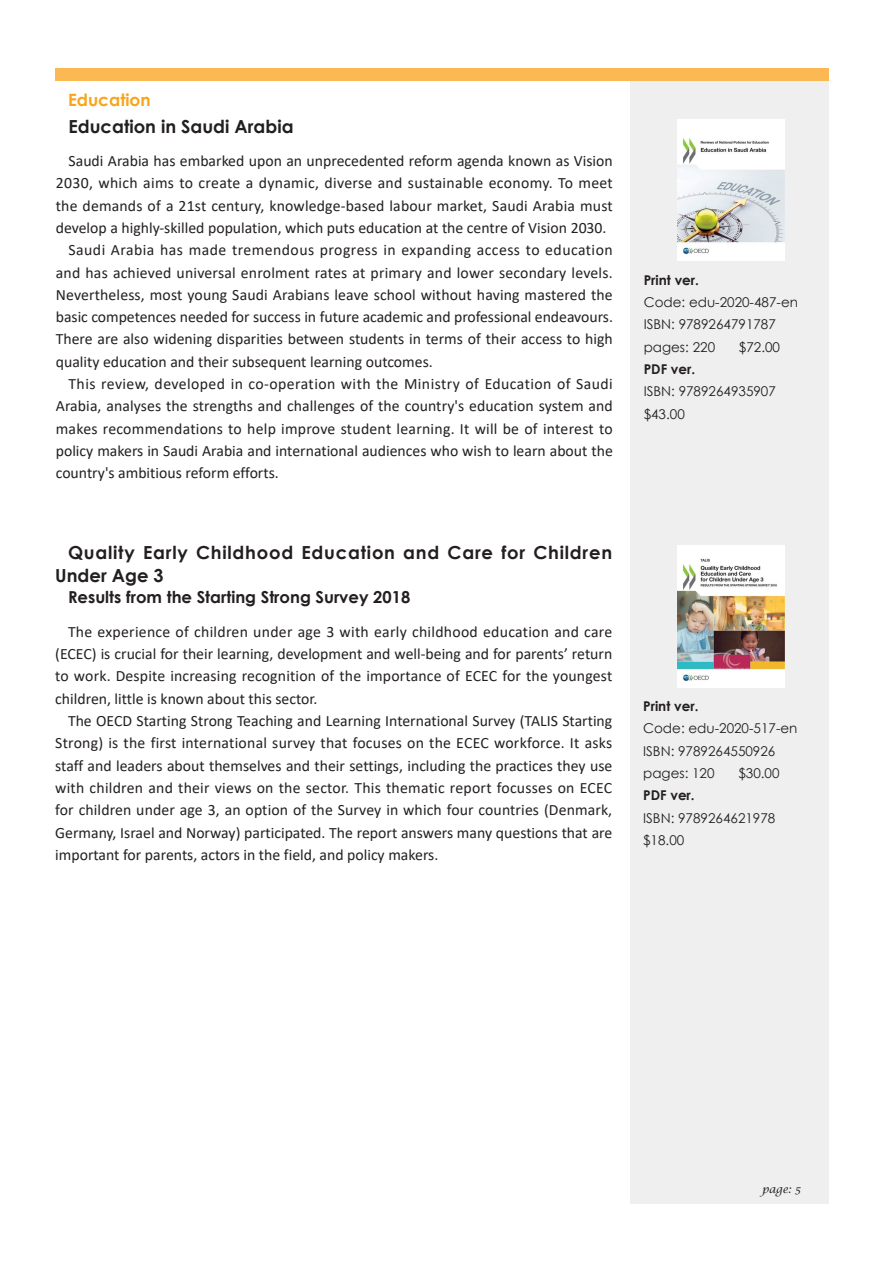
<style>
.page{position:relative;width:893px;height:1263px;background:#fff}
.page>*{position:absolute;margin:0;border:0;box-sizing:border-box;transform-origin:0 0}
.t1{font:700 18px/22.4px "Century Gothic";letter-spacing:.04em;color:#231f20}
.t2{font:700 18px "Century Gothic";color:#231f20}
.t3{font:700 16.95px "Century Gothic";color:#f9a51b}
.t4{font:700 16.5px "Century Gothic";color:#231f20}
.t5{font:15.75px/22.4px "Calibri";color:#231f20;text-align:justify}
.t6{font:13.5px "Century Gothic";color:#231f20}
.t7{font:700 13.5px "Century Gothic";color:#231f20}
.t8{font:italic 10.65px "Lucida Calligraphy";color:#231f20}
</style>
<div class="page">
<div style="left:55px;top:69px;width:774px;height:12px;background:#fcb853"></div>
<div style="left:630px;top:81px;width:198px;height:1122px;background:#efeff0"></div>
<img style="left:678px;top:119px;width:106px;height:142px">
<img style="left:678px;top:545px;width:106px;height:142px">
<p class="t3" style="left:68px;top:87px;width:84px">Education</p>
<p class="t2" style="left:69px;top:113px;width:226px">Education in Saudi Arabia</p>
<p class="t5" style="left:56px;top:149px;width:559px;text-indent:13px">Saudi Arabia has embarked upon an unprecedented reform agenda known as Vision 2030, which aims to create a dynamic, diverse and sustainable economy. To meet the demands of a 21st century, knowledge-based labour market, Saudi Arabia must develop a highly-skilled population, which puts education at the centre of Vision 2030.</p>
<p class="t5" style="left:56px;top:238px;width:559px;text-indent:13px">Saudi Arabia has made tremendous progress in expanding access to education and has achieved universal enrolment rates at primary and lower secondary levels.<br>Nevertheless, most young Saudi Arabians leave school without having mastered the basic competences needed for success in future academic and professional endeavours.<br>There are also widening disparities between students in terms of their access to high quality education and their subsequent learning outcomes.</p>
<p class="t5" style="left:56px;top:372px;width:558px;text-indent:13px">This review, developed in co-operation with the Ministry of Education of Saudi Arabia, analyses the strengths and challenges of the country's education system and makes recommendations to help improve student learning. It will be of interest to policy makers in Saudi Arabia and international audiences who wish to learn about the country's ambitious reform efforts.</p>
<p class="t1" style="left:55px;top:541px;width:558px;text-indent:13px">Quality Early Childhood Education and Care for Children<br>Under Age 3</p>
<p class="t4" style="left:68px;top:585px;width:344px">Results from the Starting Strong Survey 2018</p>
<p class="t5" style="left:55px;top:620px;width:559px;text-indent:13px">The experience of children under age 3 with early childhood education and care (ECEC) is crucial for their learning, development and well-being and for parents’ return to work. Despite increasing recognition of the importance of ECEC for the youngest children, little is known about this sector.</p>
<p class="t5" style="left:55px;top:709px;width:559px;text-indent:13px">The OECD Starting Strong Teaching and Learning International Survey (TALIS Starting Strong) is the first international survey that focuses on the ECEC workforce. It asks staff and leaders about themselves and their settings, including the practices they use with children and their views on the sector. This thematic report focusses on ECEC for children under age 3, an option of the Survey in which four countries (Denmark, Germany, Israel and Norway) participated. The report answers many questions that are important for parents, actors in the field, and policy makers.</p>
<p class="t7" style="left:644px;top:270px;width:57px">Print ver.</p>
<p class="t6" style="left:644px;top:293px;width:156px">Code: edu-2020-487-en</p>
<p class="t6" style="left:644px;top:315px;width:134px">ISBN: 9789264791787</p>
<p class="t6" style="left:644px;top:337px;width:73px">pages: 220</p>
<p class="t6" style="left:739px;top:337px;width:43px">$72.00</p>
<p class="t7" style="left:644px;top:359px;width:53px">PDF ver.</p>
<p class="t6" style="left:644px;top:382px;width:134px">ISBN: 9789264935907</p>
<p class="t6" style="left:644px;top:404px;width:43px">$43.00</p>
<p class="t7" style="left:643px;top:696px;width:57px">Print ver.</p>
<p class="t6" style="left:643px;top:719px;width:156px">Code: edu-2020-517-en</p>
<p class="t6" style="left:643px;top:741px;width:134px">ISBN: 9789264550926</p>
<p class="t6" style="left:643px;top:764px;width:73px">pages: 120</p>
<p class="t6" style="left:738px;top:764px;width:43px">$30.00</p>
<p class="t7" style="left:643px;top:785px;width:53px">PDF ver.</p>
<p class="t6" style="left:643px;top:808px;width:134px">ISBN: 9789264621978</p>
<p class="t6" style="left:643px;top:831px;width:43px">$18.00</p>
<p class="t8" style="left:758px;top:1179px;width:40px">page: 5</p>
<p class="t8" style="left:762px;top:1183px;width:40px">page: 5</p>
</div>
